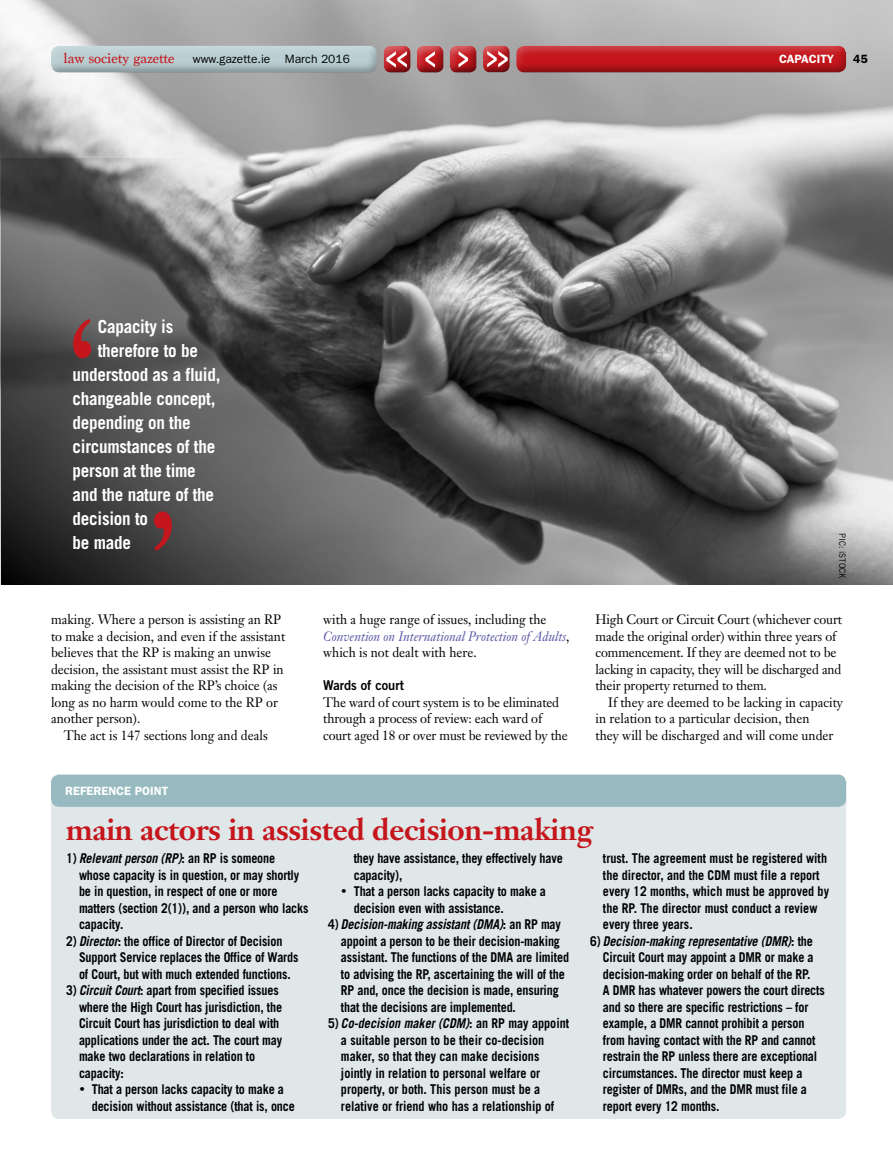
<style>
.page{position:relative;width:893px;height:1170px;background:#fff}
.page>*{position:absolute;margin:0;border:0;box-sizing:border-box;transform-origin:0 0}
.t1{font:700 117px "Janson Text";color:#c4161c;scale:.9 1}
.t2{font:700 30px "Janson Text";letter-spacing:-.015em;color:#c4161c}
.t3{font:700 18px "Trade Gothic";letter-spacing:-.015em;color:#fff;scale:.95 1}
.t4{font:15px "Marion";color:#c4161c}
.t5{font:700 13.5px/16.5px "Trade Gothic";letter-spacing:-.01em;color:#000;scale:.9 1}
.t6{font:13.5px/16.5px "Janson Text";color:#000;scale:.95 1}
.t7{font:13.5px "Trade Gothic Bold Two";color:#000;scale:.95 1}
.t8{font:12px "Franklin Gothic";color:#000}
.t9{font:600 12px "Franklin Gothic";color:#fff}
.t10{font:600 12px "Franklin Gothic";color:#000}
.t11{font:9px "Trade Gothic";color:#000;scale:.9 1}
.s1{font-style:italic;color:#5b57a6}
.s2{font-style:italic}
</style>
<div class="page">
<img style="left:0;top:0;width:893px;height:585px">
<svg style="left:1px;top:159px;width:707px;height:426px;background:#5d5d5d"></svg>
<div style="left:51px;top:788px;width:795px;height:330px;background:#dfe7e9;border-radius:8px"></div>
<div style="left:51px;top:774px;width:795px;height:32px;background:#97bac0;border-radius:8px"></div>
<div style="left:471px;top:35px;width:46px;height:37px;background:#aaa"></div>
<div style="left:474px;top:40px;width:48px;height:32px;background:#000;opacity:.75"></div>
<svg style="left:489px;top:51px;width:15px;height:16px"></svg>
<div style="left:504px;top:35px;width:348px;height:39px;background:#fff;opacity:.5"></div>
<div style="left:508px;top:41px;width:351px;height:33px;background:#000;opacity:.5"></div>
<div style="left:39px;top:35px;width:345px;height:39px;background:#fff;opacity:.5"></div>
<div style="left:43px;top:41px;width:347px;height:40px;background:#000;opacity:.5"></div>
<div style="left:372px;top:35px;width:46px;height:38px;background:#fff;opacity:.75"></div>
<div style="left:375px;top:41px;width:48px;height:32px;background:#000;opacity:.75"></div>
<svg style="left:386px;top:51px;width:19px;height:17px"></svg>
<div style="left:438px;top:35px;width:46px;height:38px;background:#a8a8a8"></div>
<div style="left:441px;top:41px;width:48px;height:32px;background:#000;opacity:.75"></div>
<svg style="left:458px;top:51px;width:10px;height:17px"></svg>
<div style="left:405px;top:35px;width:46px;height:38px;background:#fff;opacity:.75"></div>
<div style="left:408px;top:41px;width:48px;height:32px;background:#000;opacity:.75"></div>
<svg style="left:425px;top:51px;width:10px;height:17px"></svg>
<p class="t4" style="left:63px;top:49px;width:113px">law society gazette</p>
<p class="t8" style="left:193px;top:52px;width:159px">www.gazette.ie March 2016</p>
<p class="t9" style="left:779px;top:52px;width:57px">CAPACITY</p>
<p class="t10" style="left:853px;top:52px;width:16px">45</p>
<h1 class="t1" style="left:68px;top:287px;width:34px">‘</h1>
<h3 class="t3" style="left:98px;top:316px;width:81px">Capacity is</h3>
<h3 class="t3" style="left:98px;top:340px;width:107px">therefore to be</h3>
<h3 class="t3" style="left:73px;top:364px;width:157px">understood as a fluid,</h3>
<h3 class="t3" style="left:73px;top:388px;width:152px">changeable concept,</h3>
<h3 class="t3" style="left:73px;top:412px;width:126px">depending on the</h3>
<h3 class="t3" style="left:73px;top:436px;width:152px">circumstances of the</h3>
<h3 class="t3" style="left:73px;top:460px;width:131px">person at the time</h3>
<h3 class="t3" style="left:73px;top:484px;width:150px">and the nature of the</h3>
<h3 class="t3" style="left:73px;top:508px;width:81px">decision to</h3>
<h3 class="t3" style="left:73px;top:532px;width:63px">be made</h3>
<h1 class="t1" style="left:148px;top:479px;width:34px">’</h1>
<p class="t6" style="left:51px;top:611px;width:248px">making. Where a person is assisting an RP to make a decision, and even if the assistant believes that the RP is making an unwise decision, the assistant must assist the RP in making the decision of the RP’s choice (as long as no harm would come to the RP or another person).</p>
<p class="t6" style="left:64px;top:726px;width:216px">The act is 147 sections long and deals</p>
<p class="t6" style="left:323px;top:611px;width:261px">with a huge range of issues, including the<br><span class="s1">Convention on International Protection of Adults</span>, which is not dealt with here.</p>
<p class="t7" style="left:323px;top:677px;width:86px">Wards of court</p>
<p class="t6" style="left:323px;top:693px;width:259px">The ward of court system is to be eliminated through a process of review: each ward of court aged 18 or over must be reviewed by the</p>
<p class="t11" style="left:848px;top:533px;width:51px;rotate:90deg">PIC: iSTOCK</p>
<p class="t6" style="left:595px;top:611px;width:261px">High Court or Circuit Court (whichever court made the original order) within three years of commencement. If they are deemed not to be lacking in capacity, they will be discharged and their property returned to them.</p>
<p class="t6" style="left:595px;top:693px;width:262px;text-indent:13px">If they are deemed to be lacking in capacity in relation to a particular decision, then<br>they will be discharged and will come under</p>
<p class="t9" style="left:65px;top:783px;width:104px">REFERENCE POINT</p>
<h2 class="t2" style="left:66px;top:809px;width:528px">main actors in assisted decision-making</h2>
<p class="t5" style="left:79px;top:849px;width:257px;text-indent:-13px">1) <span class="s2">Relevant person (RP)</span>: an RP is someone whose capacity is in question, or may shortly be in question, in respect of one or more matters (section 2(1)), and a person who lacks capacity.</p>
<p class="t5" style="left:79px;top:932px;width:245px;text-indent:-13px">2) <span class="s2">Director</span>: the office of Director of Decision<br>Support Service replaces the Office of Wards of Court, but with much extended functions.</p>
<p class="t5" style="left:79px;top:981px;width:227px;text-indent:-13px">3) <span class="s2">Circuit Court</span>: apart from specified issues where the High Court has jurisdiction, the Circuit Court has jurisdiction to deal with applications under the act. The court may make two declarations in relation to capacity:</p>
<p class="t5" style="left:92px;top:1080px;width:227px;text-indent:-13px">• That a person lacks capacity to make a decision without assistance (that is, once</p>
<p class="t5" style="left:603px;top:849px;width:253px">trust. The agreement must be registered with the director, and the CDM must file a report every 12 months, which must be approved by the RP. The director must conduct a review every three years.</p>
<p class="t5" style="left:603px;top:932px;width:248px;text-indent:-13px">6) <span class="s2">Decision-making representative (DMR)</span>: the Circuit Court may appoint a DMR or make a decision-making order on behalf of the RP.<br>A DMR has whatever powers the court directs and so there are specific restrictions – for example, a DMR cannot prohibit a person from having contact with the RP and cannot restrain the RP unless there are exceptional circumstances. The director must keep a register of DMRs, and the DMR must file a report every 12 months.</p>
<p class="t5" style="left:354px;top:849px;width:234px">they have assistance, they effectively have capacity),</p>
<p class="t5" style="left:354px;top:882px;width:215px;text-indent:-13px">• That a person lacks capacity to make a decision even with assistance.</p>
<p class="t5" style="left:341px;top:915px;width:255px;text-indent:-13px">4) <span class="s2">Decision-making assistant (DMA)</span>: an RP may appoint a person to be their decision-making assistant. The functions of the DMA are limited to advising the RP, ascertaining the will of the RP and, once the decision is made, ensuring that the decisions are implemented.</p>
<p class="t5" style="left:341px;top:1014px;width:255px;text-indent:-13px">5) <span class="s2">Co-decision maker (CDM)</span>: an RP may appoint a suitable person to be their co-decision maker, so that they can make decisions jointly in relation to personal welfare or property, or both. This person must be a relative or friend who has a relationship of</p>
</div>
